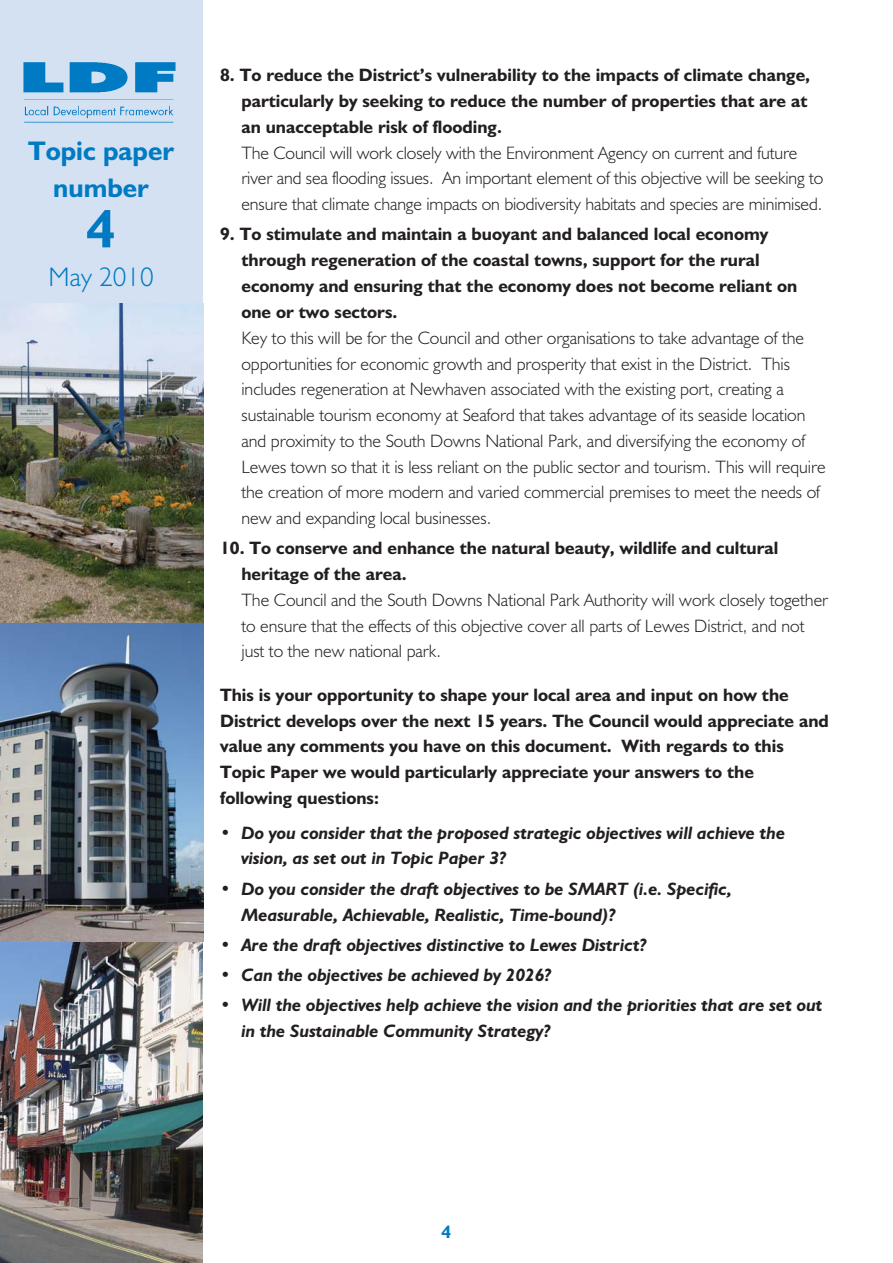
<style>
.page{position:relative;width:893px;height:1263px;background:#fff}
.page>*{position:absolute;margin:0;border:0;box-sizing:border-box;transform-origin:0 0}
.t1{font:700 54px "Humanist 521 BT";color:#007bc3}
.t2{font:700 27px/37.5px "Humanist 521 BT";color:#007bc3;text-align:center}
.t3{font:300 27px "Humanist 521 BT";color:#007bc3}
.t4{font:300 18px/25.8px "Humanist 521 BT";color:#231f20}
.t5{font:italic 700 18px/26px "Humanist 521 BT";color:#231f20}
.t6{font:700 18px/26px "Humanist 521 BT";color:#231f20}
.t7{font:700 18px "Humanist 521 BT";color:#007bc3}
.s1{font-weight:700}
</style>
<div class="page">
<img style="left:0;top:623px;width:203px;height:640px">
<div style="left:0;top:0;width:203px;height:310px;background:#d4e1f3"></div>
<img style="left:23px;top:62px;width:153px;height:61px">
<img style="left:0;top:304px;width:203px;height:319px">
<p class="t2" style="left:28px;top:135px;width:147px">Topic paper number</p>
<p class="t1" style="left:86px;top:210px;width:31px">4</p>
<p class="t3" style="left:49px;top:267px;width:107px">May 2010</p>
<p class="t4" style="left:241px;top:64px;width:583px;text-indent:-21px"><span class="s1">8. To reduce the District’s vulnerability to the impacts of climate change, particularly by seeking to reduce the number of properties that are at an unacceptable risk of flooding.<br></span>The Council will work closely with the Environment Agency on current and future river and sea flooding issues. An important element of this objective will be seeking to ensure that climate change impacts on biodiversity habitats and species are minimised.</p>
<p class="t4" style="left:241px;top:223px;width:585px;text-indent:-21px"><span class="s1">9. To stimulate and maintain a buoyant and balanced local economy through regeneration of the coastal towns, support for the rural economy and ensuring that the economy does not become reliant on one or two sectors.<br></span>Key to this will be for the Council and other organisations to take advantage of the opportunities for economic growth and prosperity that exist in the District. This includes regeneration at Newhaven associated with the existing port, creating a sustainable tourism economy at Seaford that takes advantage of its seaside location and proximity to the South Downs National Park, and diversifying the economy of Lewes town so that it is less reliant on the public sector and tourism. This will require the creation of more modern and varied commercial premises to meet the needs of new and expanding local businesses.</p>
<p class="t4" style="left:241px;top:537px;width:588px;text-indent:-21px"><span class="s1">10. To conserve and enhance the natural beauty, wildlife and cultural heritage of the area.<br></span>The Council and the South Downs National Park Authority will work closely together to ensure that the effects of this objective cover all parts of Lewes District, and not just to the new national park.</p>
<p class="t6" style="left:220px;top:684px;width:610px">This is your opportunity to shape your local area and input on how the District develops over the next 15 years. The Council would appreciate and value any comments you have on this document. With regards to this Topic Paper we would particularly appreciate your answers to the following questions:</p>
<p class="t5" style="left:241px;top:822px;width:545px;text-indent:-21px">• Do you consider that the proposed strategic objectives will achieve the vision, as set out in Topic Paper 3?</p>
<p class="t5" style="left:241px;top:878px;width:492px;text-indent:-21px">• Do you consider the draft objectives to be SMART (i.e. Specific,<br>Measurable, Achievable, Realistic, Tim e-bound)?</p>
<p class="t5" style="left:220px;top:934px;width:428px">• Are the draft objectives distinctive to Lewes District?</p>
<p class="t5" style="left:220px;top:964px;width:333px">• Can the objectives be achieved by 2026?</p>
<p class="t5" style="left:241px;top:994px;width:582px;text-indent:-21px">• Will the objectives help achieve the vision and the priorities that are set out in the Sustainable Comm unity Strategy?</p>
<p class="t7" style="left:441px;top:1225px;width:11px">4</p>
</div>
